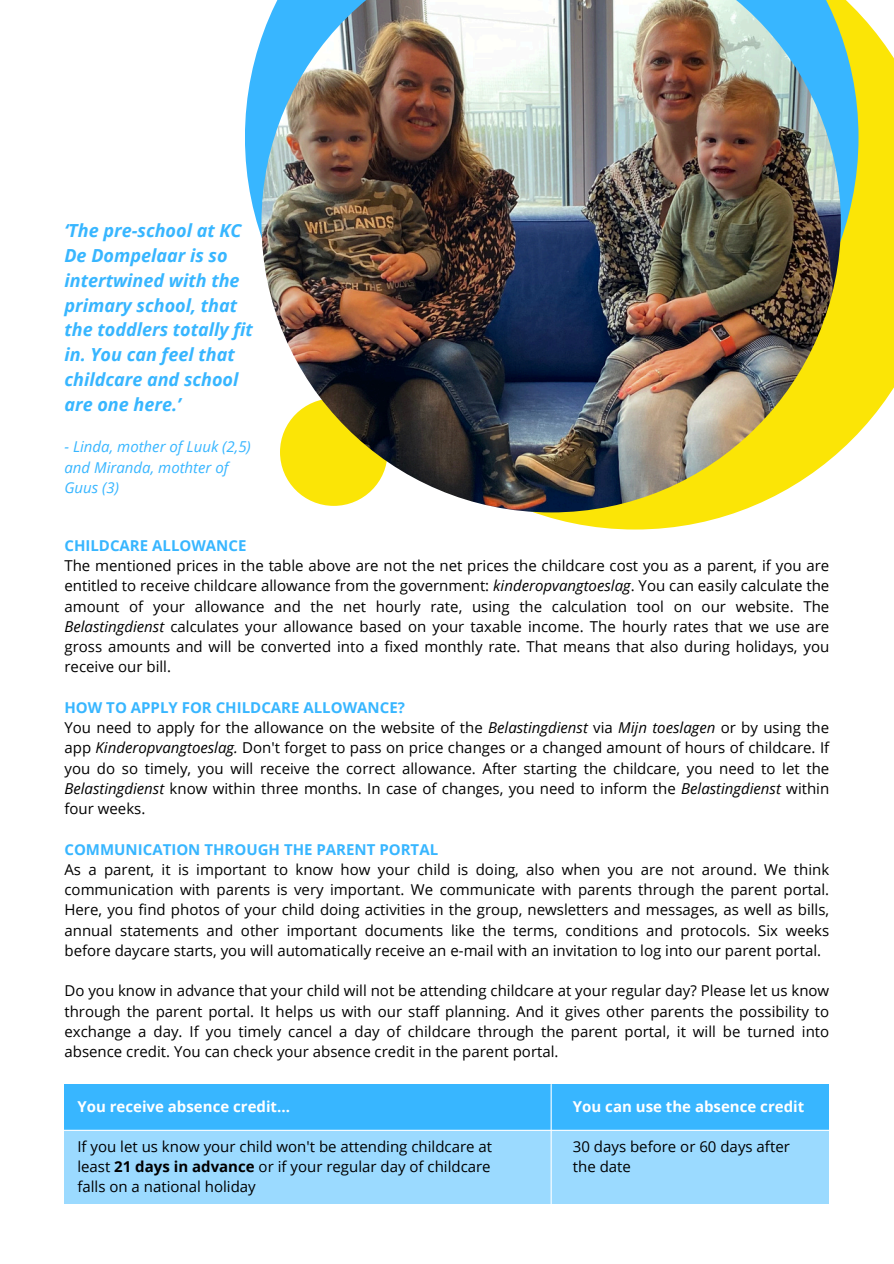
<style>
.page{position:relative;width:894px;height:1264px;background:#fff}
.page>*{position:absolute;margin:0;border:0;box-sizing:border-box;transform-origin:0 0}
.t1{font:italic 700 18px/24.8px "Open Sans";color:#38b6ff}
.t2{font:15px/20.2px "Open Sans";color:#000;text-align:justify}
.t3{font:700 15px "Open Sans";color:#38b6ff}
.t4{font:italic 15px/20.2px "Open Sans";color:#38b6ff}
.t5{font:700 15px "Open Sans";color:#fff}
.s1{font-style:italic}
.s2{font-weight:700}
</style>
<div class="page">
<svg style="left:533px;top:12px;width:360px;height:517px;fill:#fbe506"></svg>
<div style="left:64px;top:1083px;width:764px;height:46px;background:#38b6ff"></div>
<div style="left:64px;top:1129px;width:765px;height:74px;background:#9bdaff"></div>
<hr style="left:1px;top:1129px;width:830px;height:1px;background:#fff">
<hr style="left:550px;top:1084px;width:1px;height:172px;background:#fff">
<svg style="left:245px;top:0;width:613px;height:444px"></svg>
<img style="left:261px;top:0;width:579px;height:512px">
<p class="t1" style="left:64px;top:218px;width:190px">‘The pre-school at KC<br>De Dompelaar is so intertwined with the primary school, that the toddlers totally fit in. You can feel that childcare and school are one here.’</p>
<h1 class="t4" style="left:64px;top:436px;width:188px">- Linda, mother of Luuk (2,5) and Miranda, mothter of<br>Guus (3)</h1>
<p class="t3" style="left:64px;top:534px;width:183px">CHILDCARE ALLOWANCE</p>
<p class="t2" style="left:64px;top:555px;width:766px">The mentioned prices in the table above are not the net prices the childcare cost you as a parent, if you are entitled to receive childcare allowance from the government: <span class="s1">kinderopvangtoeslag</span>. You can easily calculate the amount of your allowance and the net hourly rate, using the calculation tool on our website. The <span class="s1">Belastingdienst</span> calculates your allowance based on your taxable income. The hourly rates that we use are gross amounts and will be converted into a fixed monthly rate. That means that also during holidays, you receive our bill.</p>
<p class="t3" style="left:64px;top:696px;width:342px">HOW TO APPLY FOR CHILDCARE ALLOWANCE?</p>
<p class="t2" style="left:64px;top:717px;width:766px">You need to apply for the allowance on the website of the <span class="s1">Belastingdienst</span> via <span class="s1">Mijn toeslagen</span> or by using the app <span class="s1">Kinderopvangtoeslag.</span> Don't forget to pass on price changes or a changed amount of hours of childcare. If you do so timely, you will receive the correct allowance. After starting the childcare, you need to let the <span class="s1">Belastingdienst</span> know within three months. In case of changes, you need to inform the <span class="s1">Belastingdienst</span> within four weeks.</p>
<p class="t3" style="left:64px;top:838px;width:375px">COMMUNICATION THROUGH THE PARENT PORTAL</p>
<p class="t2" style="left:64px;top:859px;width:766px">As a parent, it is important to know how your child is doing, also when you are not around. We think communication with parents is very important. We communicate with parents through the parent portal.<br>Here, you find photos of your child doing activities in the group, newsletters and messages, as well as bills, annual statements and other important documents like the terms, conditions and protocols. Six weeks before daycare starts, you will automatically receive an e-mail with an invitation to log into our parent portal.</p>
<p class="t2" style="left:64px;top:980px;width:766px">Do you know in advance that your child will not be attending childcare at your regular day? Please let us know through the parent portal. It helps us with our staff planning. And it gives other parents the possibility to exchange a day. If you timely cancel a day of childcare through the parent portal, it will be turned into absence credit. You can check your absence credit in the parent portal.</p>
<p class="t5" style="left:77px;top:1096px;width:214px">You receive absence credit...</p>
<p class="t2" style="left:77px;top:1135px;width:416px">If you let us know your child won't be attending childcare at least <span class="s2">21 days in advance</span> or if your regular day of childcare falls on a national holiday</p>
<h2 class="t5" style="left:572px;top:1096px;width:233px">You can use the absence credit</h2>
<h2 class="t2" style="left:572px;top:1135px;width:218px">30 days before or 60 days after the date</h2>
</div>
